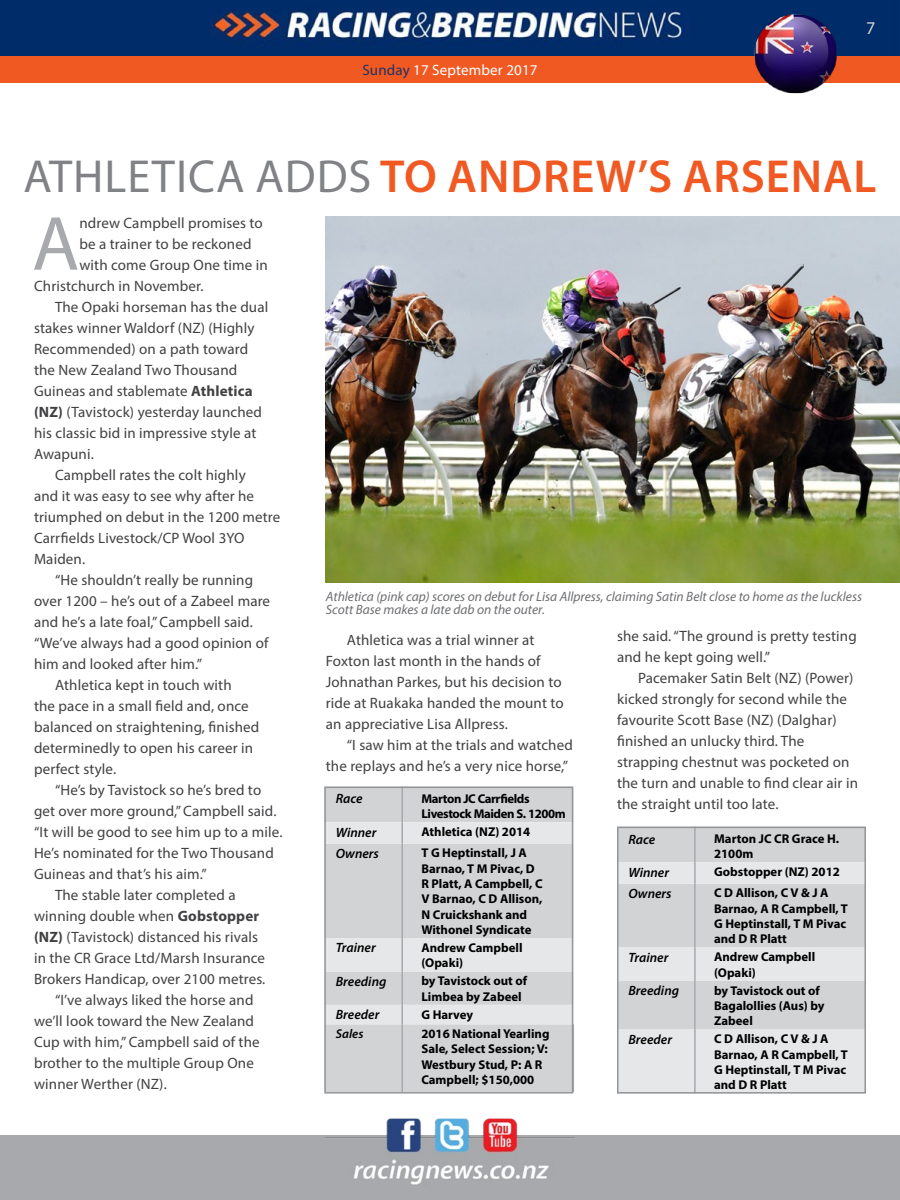
<style>
.page{position:relative;width:900px;height:1200px;background:#fff}
.page>*{position:absolute;margin:0;border:0;box-sizing:border-box;transform-origin:0 0}
.t1{font:77.25px "Myriad Pro";color:#a7a9ac}
.t2{font:600 46.5px "Myriad Pro";letter-spacing:.02em;color:#f15922}
.t3{font:18px "Myriad Pro";color:#d1d4d4}
.t4{font:15px/21px "Myriad Pro";letter-spacing:.01em;color:#414042}
.t5{font:15px "Myriad Pro";letter-spacing:.01em;color:#fff}
.t6{font:italic 13.5px/13.5px "Myriad Pro";color:#6d6e71}
.t7{font:italic 600 13.5px "Myriad Pro";color:#000}
.t8{font:700 12.75px/15.3px "Myriad Pro";color:#000}
.t9{font:700 12.75px/15.3px "Myriad Pro";letter-spacing:-.03em;color:#000}
.t10{font:italic 600 12.75px "Myriad Pro";color:#000}
.s1{color:#203267}
.s2{font-weight:400;color:#808285}
.s3{font-weight:700}
</style>
<div class="page">
<div style="left:0;top:1136px;width:900px;height:64px;background:#a7a9ac"></div>
<img style="left:325px;top:1118px;width:250px;height:67px">
<div style="left:0;top:56px;width:900px;height:27px;background:#f15922"></div>
<img style="left:0;top:0;width:900px;height:56px">
<img style="left:326px;top:216px;width:574px;height:367px">
<img style="left:752px;top:12px;width:88px;height:82px">
<div style="left:620px;top:830px;width:243px;height:32px;background:#d1d3d4"></div>
<svg style="left:620px;top:862px;width:243px;height:229px;background:#dbddde"></svg>
<hr style="left:694px;top:827px;width:2px;height:35px;background:#a7a9ac">
<hr style="left:694px;top:862px;width:2px;height:22px;background:#a7a9ac">
<hr style="left:694px;top:884px;width:2px;height:64px;background:#a7a9ac">
<hr style="left:694px;top:948px;width:2px;height:33px;background:#a7a9ac">
<hr style="left:694px;top:981px;width:2px;height:49px;background:#a7a9ac">
<hr style="left:694px;top:1030px;width:2px;height:64px;background:#a7a9ac">
<div style="left:617px;top:827px;width:249px;height:267px;border:2px solid #939598"></div>
<div style="left:327px;top:790px;width:243px;height:301px;background:#d1d3d4"></div>
<svg style="left:327px;top:822px;width:243px;height:202px;background:#d8dadb"></svg>
<hr style="left:401px;top:787px;width:2px;height:35px;background:#a7a9ac">
<hr style="left:401px;top:822px;width:2px;height:22px;background:#a7a9ac">
<hr style="left:401px;top:844px;width:2px;height:94px;background:#a7a9ac">
<hr style="left:401px;top:938px;width:2px;height:33px;background:#a7a9ac">
<hr style="left:401px;top:971px;width:2px;height:34px;background:#a7a9ac">
<svg style="left:401px;top:1005px;width:2px;height:19px"></svg>
<hr style="left:401px;top:1024px;width:2px;height:68px;background:#a7a9ac">
<hr style="left:573px;top:1024px;width:1px;height:68px;background:#a7a9ac">
<div style="left:324px;top:787px;width:249px;height:307px;border:2px solid #939598"></div>
<p class="t5" style="left:362px;top:61px;width:177px"><span class="s1">Sunday</span> 17 September 2017</p>
<p class="t3" style="left:866px;top:17px;width:11px">7</p>
<h2 class="t2" style="left:23px;top:147px;width:855px"><span class="s2">ATHLETICA ADDS</span> TO ANDREW’S ARSENAL</h2>
<h1 class="t1" style="left:32px;top:196px;width:49px">A</h1>
<p class="t4" style="left:79px;top:212px;width:185px">ndrew Campbell promises to</p>
<p class="t4" style="left:79px;top:233px;width:174px">be a trainer to be reckoned</p>
<p class="t4" style="left:79px;top:254px;width:190px">with come Group One time in</p>
<p class="t4" style="left:34px;top:275px;width:171px">Christchurch in November.</p>
<p class="t4" style="left:55px;top:296px;width:215px">The Opaki horseman has the dual</p>
<p class="t4" style="left:34px;top:317px;width:222px">stakes winner Waldorf (NZ) (Highly</p>
<p class="t4" style="left:34px;top:338px;width:216px">Recommended) on a path toward</p>
<p class="t4" style="left:34px;top:359px;width:205px">the New Zealand Two Thousand</p>
<p class="t4" style="left:34px;top:380px;width:220px">Guineas and stablemate <span class="s3">Athletica</span></p>
<p class="t4" style="left:34px;top:401px;width:229px"><span class="s3">(NZ)</span> (Tavistock) yesterday launched</p>
<p class="t4" style="left:34px;top:422px;width:224px">his classic bid in impressive style at</p>
<p class="t4" style="left:34px;top:443px;width:61px">Awapuni.</p>
<p class="t4" style="left:55px;top:464px;width:192px">Campbell rates the colt highly</p>
<p class="t4" style="left:34px;top:485px;width:222px">and it was easy to see why after he</p>
<p class="t4" style="left:34px;top:506px;width:248px">triumphed on debut in the 1200 metre</p>
<p class="t4" style="left:34px;top:527px;width:212px">Carrfields Livestock/CP Wool 3YO</p>
<p class="t4" style="left:34px;top:548px;width:53px">Maiden.</p>
<p class="t4" style="left:55px;top:569px;width:200px">“He shouldn’t really be running</p>
<p class="t4" style="left:34px;top:590px;width:238px">over 1200 – he’s out of a Zabeel mare</p>
<p class="t4" style="left:34px;top:611px;width:220px">and he’s a late foal,” Campbell said.</p>
<p class="t4" style="left:34px;top:632px;width:236px">“We’ve always had a good opinion of</p>
<p class="t4" style="left:34px;top:653px;width:169px">him and looked after him.”</p>
<p class="t4" style="left:55px;top:674px;width:178px">Athletica kept in touch with</p>
<p class="t4" style="left:34px;top:695px;width:216px">the pace in a small field and, once</p>
<p class="t4" style="left:34px;top:716px;width:227px">balanced on straightening, finished</p>
<p class="t4" style="left:34px;top:737px;width:221px">determinedly to open his career in</p>
<p class="t4" style="left:34px;top:758px;width:84px">perfect style.</p>
<p class="t4" style="left:55px;top:779px;width:208px">“He’s by Tavistock so he’s bred to</p>
<p class="t4" style="left:34px;top:800px;width:244px">get over more ground,” Campbell said.</p>
<p class="t4" style="left:34px;top:821px;width:250px">“It will be good to see him up to a mile.</p>
<p class="t4" style="left:34px;top:842px;width:241px">He’s nominated for the Two Thousand</p>
<p class="t4" style="left:34px;top:863px;width:174px">Guineas and that’s his aim.”</p>
<p class="t4" style="left:55px;top:884px;width:182px">The stable later completed a</p>
<p class="t4" style="left:34px;top:905px;width:227px">winning double when <span class="s3">Gobstopper</span></p>
<p class="t4" style="left:34px;top:926px;width:226px"><span class="s3">(NZ)</span> (Tavistock) distanced his rivals</p>
<p class="t4" style="left:34px;top:947px;width:233px">in the CR Grace Ltd/Marsh Insurance</p>
<p class="t4" style="left:34px;top:968px;width:233px">Brokers Handicap, over 2100 metres.</p>
<p class="t4" style="left:55px;top:989px;width:200px">“I’ve always liked the horse and</p>
<p class="t4" style="left:34px;top:1010px;width:222px">we’ll look toward the New Zealand</p>
<p class="t4" style="left:34px;top:1031px;width:227px">Cup with him,” Campbell said of the</p>
<p class="t4" style="left:34px;top:1052px;width:221px">brother to the multiple Group One</p>
<p class="t4" style="left:34px;top:1073px;width:134px">winner Werther (NZ).</p>
<p class="t6" style="left:326px;top:589px;width:538px">Athletica (pink cap) scores on debut for Lisa Allpress, claiming Satin Belt close to home as the luckless<br>Scott Base makes a late dab on the outer.</p>
<p class="t4" style="left:326px;top:629px;width:239px;text-indent:21px">Athletica was a trial winner at Foxton last month in the hands of Johnathan Parkes, but his decision to ride at Ruakaka handed the mount to an appreciative Lisa Allpress.</p>
<p class="t4" style="left:326px;top:734px;width:248px;text-indent:21px">“I saw him at the trials and watched the replays and he’s a very nice horse,”</p>
<p class="t7" style="left:336px;top:790px;width:28px">Race</p>
<p class="t9" style="left:421px;top:791px;width:146px">Marton JC Carrfields<br>Livestock Maiden S. 1200m</p>
<p class="t7" style="left:336px;top:824px;width:42px">Winner</p>
<p class="t8" style="left:421px;top:824px;width:110px">Athletica (NZ) 2014</p>
<p class="t7" style="left:336px;top:845px;width:45px">Owners</p>
<p class="t8" style="left:421px;top:845px;width:123px">T G Heptinstall, J A<br>Barnao, T M Pivac, D<br>R Platt, A Campbell, C<br>V Barnao, C D Allison,<br>N Cruickshank and<br>Withonel Syndicate</p>
<p class="t7" style="left:336px;top:939px;width:41px">Trainer</p>
<p class="t8" style="left:421px;top:940px;width:103px">Andrew Campbell (Opaki)</p>
<p class="t7" style="left:336px;top:973px;width:52px">Breeding</p>
<p class="t8" style="left:421px;top:973px;width:107px">by Tavistock out of<br>Limbea by Zabeel</p>
<p class="t7" style="left:336px;top:1006px;width:45px">Breeder</p>
<p class="t8" style="left:421px;top:1006px;width:53px">G Harvey</p>
<p class="t10" style="left:336px;top:1026px;width:29px">Sales</p>
<p class="t8" style="left:421px;top:1026px;width:130px">2016 National Yearling<br>Sale, Select Session; V:<br>Westbury Stud, P: A R<br>Campbell; $150,000</p>
<p class="t4" style="left:617px;top:625px;width:241px">she said. “The ground is pretty testing and he kept going well.”</p>
<p class="t4" style="left:617px;top:667px;width:243px;text-indent:21px">Pacemaker Satin Belt (NZ) (Power) kicked strongly for second while the favourite Scott Base (NZ) (Dalghar) finished an unlucky third. The strapping chestnut was pocketed on the turn and unable to find clear air in the straight until too late.</p>
<p class="t7" style="left:629px;top:830px;width:28px">Race</p>
<p class="t8" style="left:714px;top:831px;width:127px">Marton JC CR Grace H.<br>2100m</p>
<p class="t7" style="left:629px;top:864px;width:42px">Winner</p>
<p class="t8" style="left:714px;top:864px;width:127px">Gobstopper (NZ) 2012</p>
<p class="t7" style="left:629px;top:885px;width:45px">Owners</p>
<p class="t8" style="left:714px;top:885px;width:135px">C D Allison, C V &amp; J A<br>Barnao, A R Campbell, T<br>G Heptinstall, T M Pivac and D R Platt</p>
<p class="t7" style="left:629px;top:949px;width:41px">Trainer</p>
<p class="t8" style="left:714px;top:949px;width:103px">Andrew Campbell (Opaki)</p>
<p class="t7" style="left:629px;top:982px;width:52px">Breeding</p>
<p class="t8" style="left:714px;top:982px;width:112px">by Tavistock out of<br>Bagalollies (Aus) by<br>Zabeel</p>
<p class="t7" style="left:629px;top:1031px;width:45px">Breeder</p>
<p class="t8" style="left:714px;top:1031px;width:135px">C D Allison, C V &amp; J A<br>Barnao, A R Campbell, T<br>G Heptinstall, T M Pivac and D R Platt</p>
</div>
